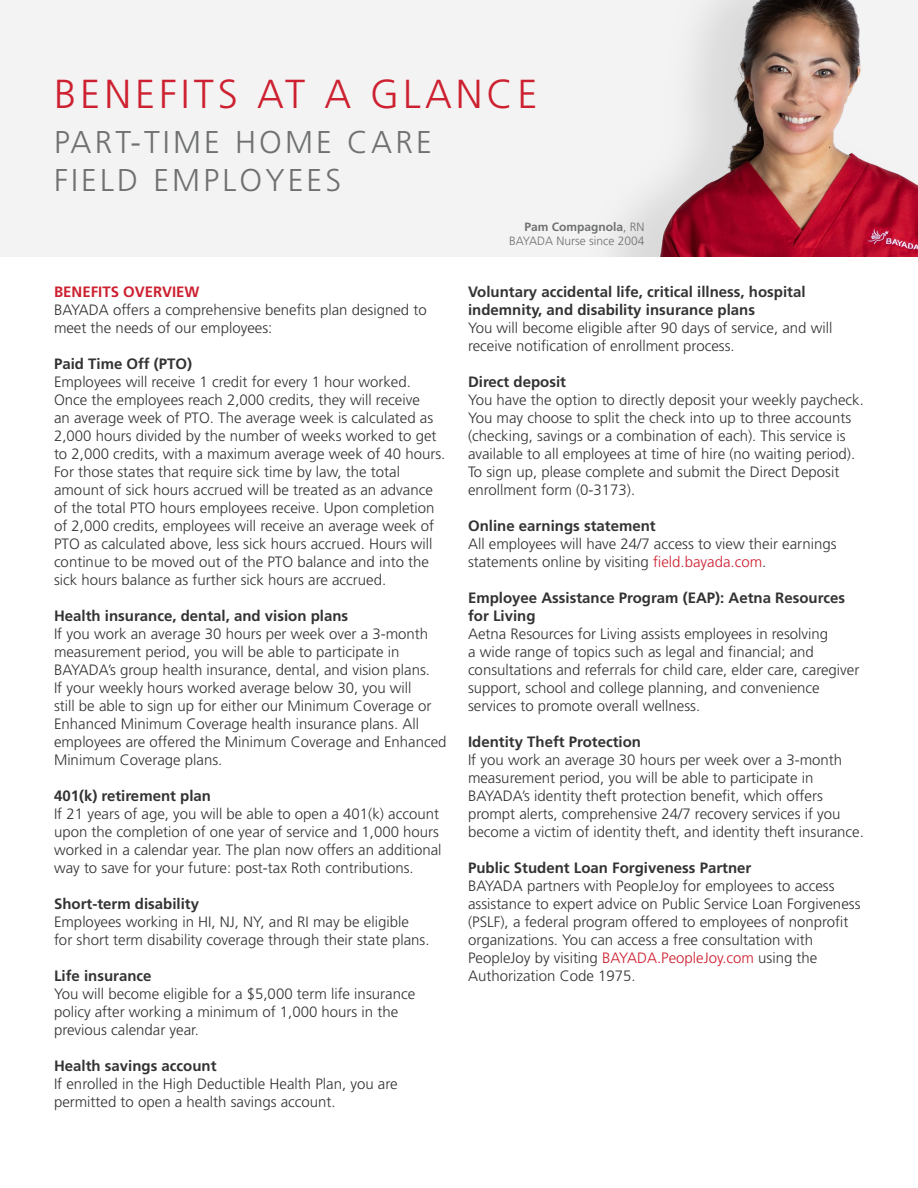
<style>
.page{position:relative;width:918px;height:1188px;background:#fff}
.page>*{position:absolute;margin:0;border:0;box-sizing:border-box;transform-origin:0 0}
.Headline__23_24{font:300 40.5px "Frutiger";letter-spacing:.1em;color:#cd2030}
.sub_cover{font:300 31.5px/37.8px "Frutiger";letter-spacing:.1em;color:#6f7070}
.Text__9_5_12_5{font:300 15px/18px "Frutiger";color:#323332}
.Text__9_5_12_5-2{font:700 15px/18px "Frutiger";color:#323332}
.Headline__23_24-2{font:700 15px "Frutiger";color:#cd2030}
.t1{font:300 12px "Frutiger";color:#6f7070}
.t2{font:700 12px "Frutiger";color:#6f7070}
.s1{font-weight:300}
.s2{color:#cd2030}
</style>
<div class="page">
<div style="left:0;top:0;width:918px;height:256px;background:#f3f3f3"></div>
<img style="left:616px;top:0;width:302px;height:256px">
<p class="Headline__23_24" style="left:54px;top:71px;width:485px">BENEFITS AT A GLANCE</p>
<p class="sub_cover" style="left:54px;top:123px;width:379px">PART-TIME HOME CARE<br>FIELD EMPLOYEES</p>
<p class="Headline__23_24-2" style="left:54px;top:283px;width:147px">BENEFITS OVERVIEW</p>
<p class="Text__9_5_12_5" style="left:54px;top:300px;width:374px">BAYADA offers a comprehensive benefits plan designed to meet the needs of our employees:</p>
<p class="Text__9_5_12_5-2" style="left:54px;top:354px;width:140px">Paid Time Off (PTO)</p>
<p class="Text__9_5_12_5" style="left:54px;top:372px;width:393px">Employees will receive 1 credit for every 1 hour worked.<br>Once the employees reach 2,000 credits, they will receive<br>an average week of PTO. The average week is calculated as 2,000 hours divided by the number of weeks worked to get to 2,000 credits, with a maximum average week of 40 hours.</p>
<p class="Text__9_5_12_5" style="left:54px;top:462px;width:382px">For those states that require sick time by law, the total amount of sick hours accrued will be treated as an advance of the total PTO hours employees receive. Upon completion of 2,000 credits, employees will receive an average week of PTO as calculated above, less sick hours accrued. Hours will continue to be moved out of the PTO balance and into the sick hours balance as further sick hours are accrued.</p>
<p class="Text__9_5_12_5-2" style="left:54px;top:606px;width:296px">Health insurance, dental, and vision plans</p>
<p class="Text__9_5_12_5" style="left:54px;top:624px;width:394px">If you work an average 30 hours per week over a 3-month measurement period, you will be able to participate in BAYADA’s group health insurance, dental, and vision plans.<br>If your weekly hours worked average below 30, you will<br>still be able to sign up for either our Minimum Coverage or Enhanced Minimum Coverage health insurance plans. All employees are offered the Minimum Coverage and Enhanced Minimum Coverage plans.</p>
<p class="Text__9_5_12_5-2" style="left:54px;top:786px;width:159px">401(k) retirement plan</p>
<p class="Text__9_5_12_5" style="left:54px;top:804px;width:389px">If 21 years of age, you will be able to open a 401(k) account upon the completion of one year of service and 1,000 hours worked in a calendar year. The plan now offers an additional way to save for your future: post-tax Roth contributions.</p>
<p class="Text__9_5_12_5-2" style="left:54px;top:894px;width:147px">Short-term disability</p>
<p class="Text__9_5_12_5" style="left:54px;top:912px;width:356px">Employees working in HI, NJ, NY, and RI may be eligible</p>
<p class="Text__9_5_12_5" style="left:54px;top:930px;width:377px">for short term disability coverage through their state plans.</p>
<p class="Text__9_5_12_5-2" style="left:54px;top:966px;width:99px">Life insurance</p>
<p class="Text__9_5_12_5" style="left:54px;top:984px;width:363px">You will become eligible for a $5,000 term life insurance policy after working a minimum of 1,000 hours in the previous calendar year.</p>
<p class="Text__9_5_12_5-2" style="left:54px;top:1056px;width:164px">Health savings account</p>
<p class="Text__9_5_12_5" style="left:54px;top:1074px;width:345px">If enrolled in the High Deductible Health Plan, you are permitted to open a health savings account.</p>
<p class="t2" style="left:524px;top:220px;width:122px">Pam Compagnola<span class="s1">, RN</span></p>
<p class="t1" style="left:509px;top:234px;width:137px">BAYADA Nurse since 2004</p>
<p class="Text__9_5_12_5-2" style="left:468px;top:282px;width:339px">Voluntary accidental life, critical illness, hospital indemnity, and disability insurance plans</p>
<p class="Text__9_5_12_5" style="left:468px;top:318px;width:366px">You will become eligible after 90 days of service, and will receive notification of enrollment process.</p>
<p class="Text__9_5_12_5-2" style="left:468px;top:372px;width:100px">Direct deposit</p>
<p class="Text__9_5_12_5" style="left:468px;top:390px;width:397px">You have the option to directly deposit your weekly paycheck.<br>You may choose to split the check into up to three accounts (checking, savings or a combination of each). This service is available to all employees at time of hire (no waiting period).<br>To sign up, please complete and submit the Direct Deposit enrollment form (0-3173).</p>
<p class="Text__9_5_12_5-2" style="left:468px;top:516px;width:189px">Online earnings statement</p>
<p class="Text__9_5_12_5" style="left:468px;top:534px;width:370px">All employees will have 24/7 access to view their earnings statements online by visiting <span class="s2">field.bayada.com</span>.</p>
<p class="Text__9_5_12_5-2" style="left:468px;top:588px;width:379px">Employee Assistance Program (EAP): Aetna Resources for Living</p>
<p class="Text__9_5_12_5" style="left:468px;top:624px;width:393px">Aetna Resources for Living assists employees in resolving<br>a wide range of topics such as legal and financial; and consultations and referrals for child care, elder care, caregiver support, school and college planning, and convenience services to promote overall wellness.</p>
<p class="Text__9_5_12_5-2" style="left:468px;top:732px;width:175px">Identity Theft Protection</p>
<p class="Text__9_5_12_5" style="left:468px;top:750px;width:397px">If you work an average 30 hours per week over a 3-month measurement period, you will be able to participate in BAYADA’s identity theft protection benefit, which offers prompt alerts, comprehensive 24/7 recovery services if you become a victim of identity theft, and identity theft insurance.</p>
<p class="Text__9_5_12_5-2" style="left:468px;top:858px;width:285px">Public Student Loan Forgiveness Partner</p>
<p class="Text__9_5_12_5" style="left:468px;top:876px;width:394px">BAYADA partners with PeopleJoy for employees to access assistance to expert advice on Public Service Loan Forgiveness (PSLF), a federal program offered to employees of nonprofit organizations. You can access a free consultation with PeopleJoy by visiting <span class="s2">BAYADA.PeopleJoy.com</span> using the Authorization Code 1975.</p>
</div>
